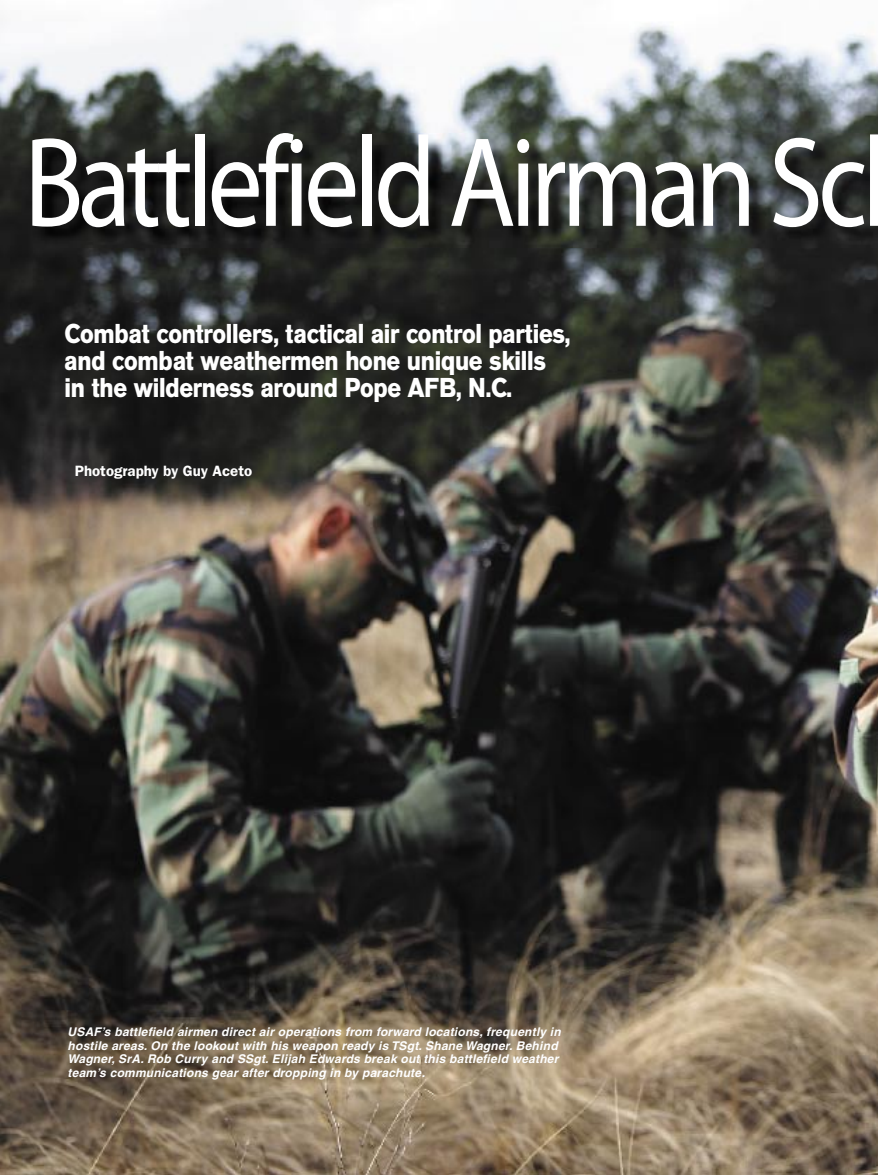
<style>
.page{position:relative;width:878px;height:1175px;background:#fff}
.page>*{position:absolute;margin:0;border:0;box-sizing:border-box;transform-origin:0 0}
.t1{font:128.7px "Myriad Pro";letter-spacing:-.05em;color:#fff;scale:.85 1}
.t2{font:700 27px/27px "AG Old Face";letter-spacing:-.01em;color:#fff;scale:.9 1}
.t3{font:600 15px "Franklin Gothic";color:#fff}
.t4{font:italic 700 12px/13.5px "Helvetica";letter-spacing:.02em;color:#fff}
</style>
<div class="page">
<img style="left:0;top:0;width:878px;height:1174px">
<img style="left:33px;top:133px;width:845px;height:114px">
<h1 class="t1" style="left:24px;top:112px;width:993px">Battlefield Airman Sc</h1>
<h2 class="t2" style="left:64px;top:319px;width:563px">Combat controllers, tactical air control parties, and combat weathermen hone unique skills in the wilderness around Pope AFB, N.C.</h2>
<p class="t3" style="left:75px;top:462px;width:179px">Photography by Guy Aceto</p>
<p class="t4" style="left:68px;top:1024px;width:495px">USAF’s battlefield airmen direct air operations from forward locations, frequently in hostile areas. On the lookout with his weapon ready is TSgt. Shane Wagner. Behind Wagner, SrA. Rob Curry and SSgt. Elijah Edwards break out this battlefield weather team’s communications gear after dropping in by parachute.</p>
</div>
